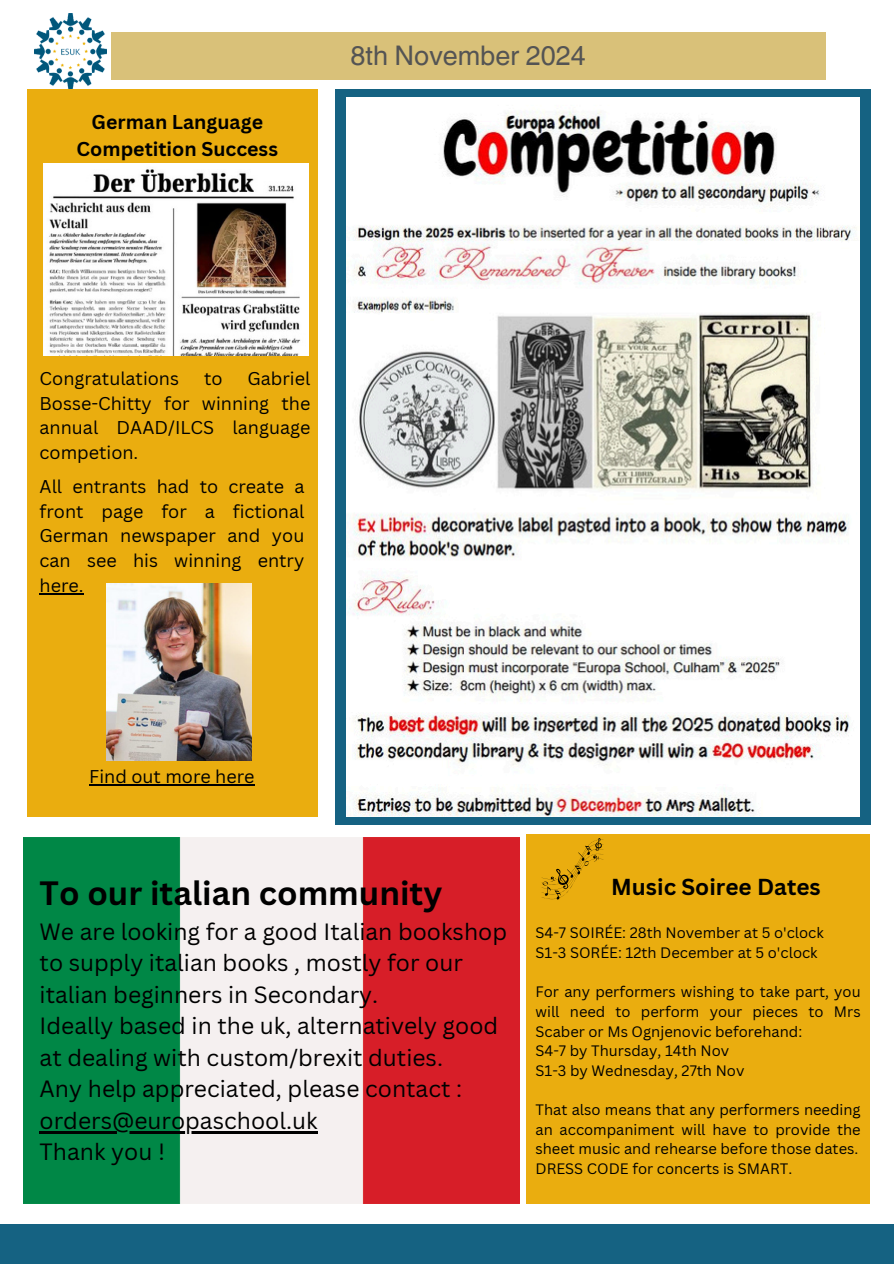
<style>
.page{position:relative;width:894px;height:1264px;background:#fff}
.page>*{position:absolute;margin:0;border:0;box-sizing:border-box;transform-origin:0 0}
.t1{font:700 32.85px "Canva Sans";color:#000}
.t2{font:27px "Helvetica World";color:#545454}
.t3{font:22.95px/31.5px "Canva Sans";color:#000}
.t4{font:700 22.5px "Canva Sans";color:#000}
.t5{font:700 19.5px/27px "Canva Sans";color:#000;text-align:center}
.t6{font:18px/24.8px "Canva Sans";color:#000;text-align:justify}
.t7{font:14.7px/19.6px "Canva Sans";color:#000;text-align:justify}
</style>
<div class="page">
<div style="left:111px;top:32px;width:714px;height:47px;background:#d9c179"></div>
<img style="left:34px;top:13px;width:72px;height:76px">
<div style="left:0;top:1223px;width:893px;height:40px;background:#156282"></div>
<div style="left:526px;top:834px;width:343px;height:369px;background:#eaad0f"></div>
<svg style="left:541px;top:838px;width:62px;height:61px"></svg>
<img style="left:24px;top:837px;width:495px;height:366px">
<div style="left:335px;top:89px;width:534px;height:735px;background:#156282"></div>
<img style="left:346px;top:97px;width:513px;height:719px">
<div style="left:28px;top:89px;width:290px;height:727px;background:#eaad0f"></div>
<img style="left:106px;top:583px;width:145px;height:177px">
<img style="left:44px;top:164px;width:264px;height:191px">
<hr style="left:40px;top:1131px;width:277px;height:2px;background:#000">
<hr style="left:40px;top:593px;width:44px;height:1px;background:#000">
<hr style="left:89px;top:784px;width:165px;height:1px;background:#000">
<p class="t5" style="left:77px;top:108px;width:203px">German Language<br>Competition Success</p>
<h5 class="t2" style="left:350px;top:40px;width:237px">8th November 2024</h5>
<p class="t6" style="left:40px;top:365px;width:272px;text-indent:208px">Gabriel Bosse-Chitty for winning the annual DAAD/ILCS language competion.</p>
<h3 class="t6" style="left:40px;top:473px;width:266px">All entrants had to create a front page for a fictional German newspaper and you can see his winning entry here.</h3>
<p class="t6" style="left:40px;top:365px;width:141px">Congratulations</p>
<p class="t6" style="left:204px;top:365px;width:20px">to</p>
<h2 class="t6" style="left:89px;top:764px;width:167px">Find out more here</h2>
<p class="t1" style="left:40px;top:869px;width:404px">To our italian community</p>
<p class="t3" style="left:40px;top:915px;width:469px">We are looking for a good Italian bookshop to supply italian books , mostly for our italian beginners in Secondary.<br>Ideally based in the uk, alternatively good at dealing with custom/brexit duties.<br>Any help appreciated, please contact :</p>
<p class="t3" style="left:40px;top:1104px;width:279px">orders@europaschool.uk<br>Thank you !</p>
<p class="t4" style="left:611px;top:870px;width:211px">Music Soiree Dates</p>
<p class="t7" style="left:535px;top:922px;width:290px">S4-7 SOIRÉE: 28th November at 5 o'clock</p>
<h5 class="t7" style="left:535px;top:942px;width:283px">S1-3 SORÉE: 12th December at 5 o'clock</h5>
<p class="t7" style="left:535px;top:981px;width:326px">For any performers wishing to take part, you will need to perform your pieces to Mrs Scaber or Ms Ognjenovic beforehand:</p>
<p class="t7" style="left:535px;top:1040px;width:195px">S4-7 by Thursday, 14th Nov</p>
<p class="t7" style="left:535px;top:1060px;width:210px">S1-3 by Wednesday, 27th Nov</p>
<p class="t7" style="left:535px;top:1099px;width:326px">That also means that any performers needing an accompaniment will have to provide the sheet music and rehearse before those dates.</p>
<p class="t7" style="left:535px;top:1158px;width:258px">DRESS CODE for concerts is SMART.</p>
</div>
